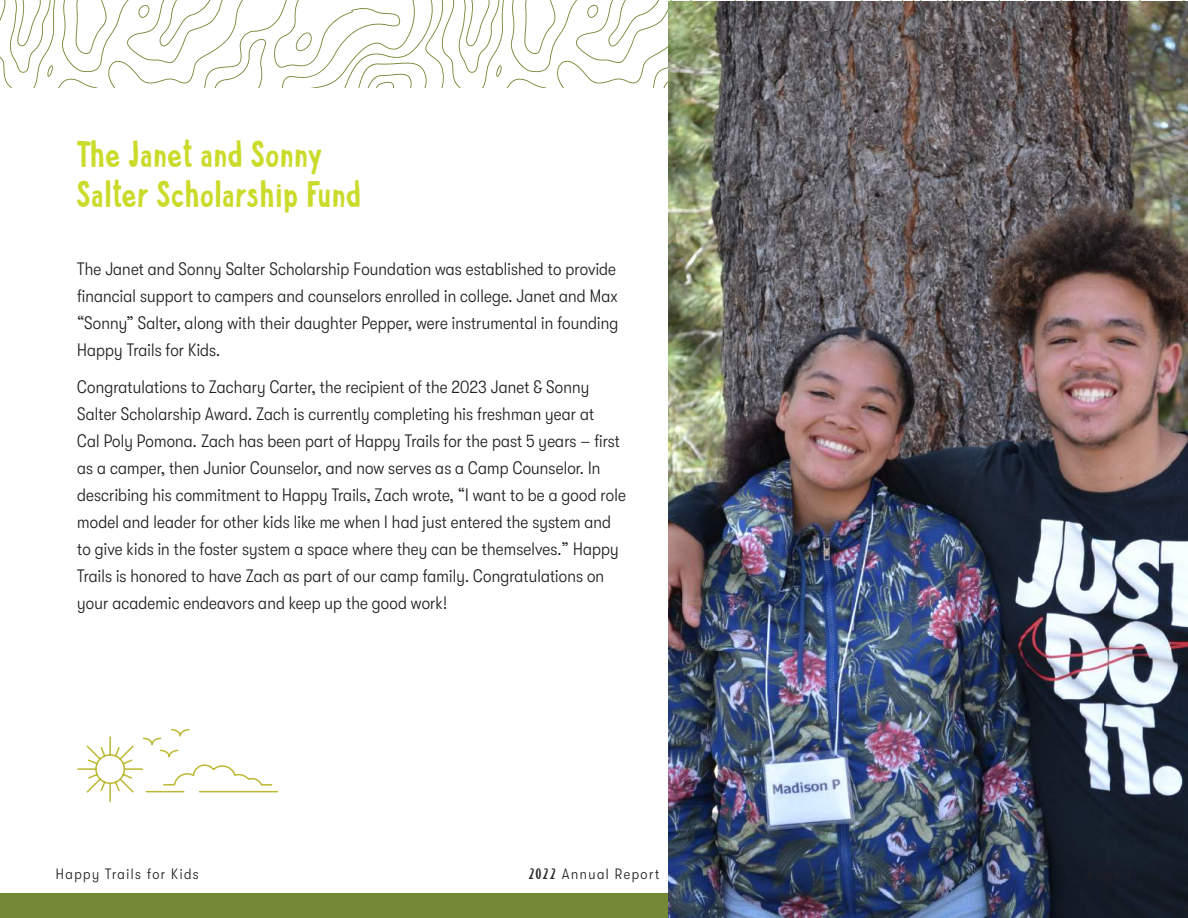
<style>
.page{position:relative;width:1188px;height:918px;background:#fff}
.page>*{position:absolute;margin:0;border:0;box-sizing:border-box;transform-origin:0 0}
.t1{font:700 33px/39.6px "Stackup";color:#cadb2a}
.t2{font:300 condensed 18px/27px "GT Walsheim Pro";letter-spacing:.01em;color:#231f20}
.t3{font:300 condensed 15px "GT Walsheim Pro";letter-spacing:.1em;color:#231f20}
.s1{font-family:"Pine Forest Press";font-weight:400;font-stretch:normal}
</style>
<div class="page">
<svg style="left:0;top:0;width:1185px;height:88px"></svg>
<div style="left:0;top:893px;width:1188px;height:25px;background:#748836"></div>
<img style="left:668px;top:1px;width:520px;height:917px">
<svg style="left:77px;top:729px;width:201px;height:73px"></svg>
<h1 class="t1" style="left:77px;top:137px;width:286px">The Janet and Sonny<br>Salter Scholarship Fund</h1>
<p class="t2" style="left:77px;top:256px;width:543px">The Janet and Sonny Salter Scholarship Foundation was established to provide financial support to campers and counselors enrolled in college. Janet and Max “Sonny” Salter, along with their daughter Pepper, were instrumental in founding Happy Trails for Kids.</p>
<p class="t2" style="left:77px;top:374px;width:550px">Congratulations to Zachary Carter, the recipient of the 2023 Janet &amp; Sonny Salter Scholarship Award. Zach is currently completing his freshman year at<br>Cal Poly Pomona. Zach has been part of Happy Trails for the past 5 years – first as a camper, then Junior Counselor, and now serves as a Camp Counselor. In describing his commitment to Happy Trails, Zach wrote, “I want to be a good role model and leader for other kids like me when I had just entered the system and to give kids in the foster system a space where they can be themselves.” Happy Trails is honored to have Zach as part of our camp family. Congratulations on your academic endeavors and keep up the good work!</p>
<p class="t3" style="left:56px;top:865px;width:144px">Happy Trails for Kids</p>
<p class="t3" style="left:529px;top:865px;width:132px"><span class="s1">2022</span> Annual Report</p>
</div>
